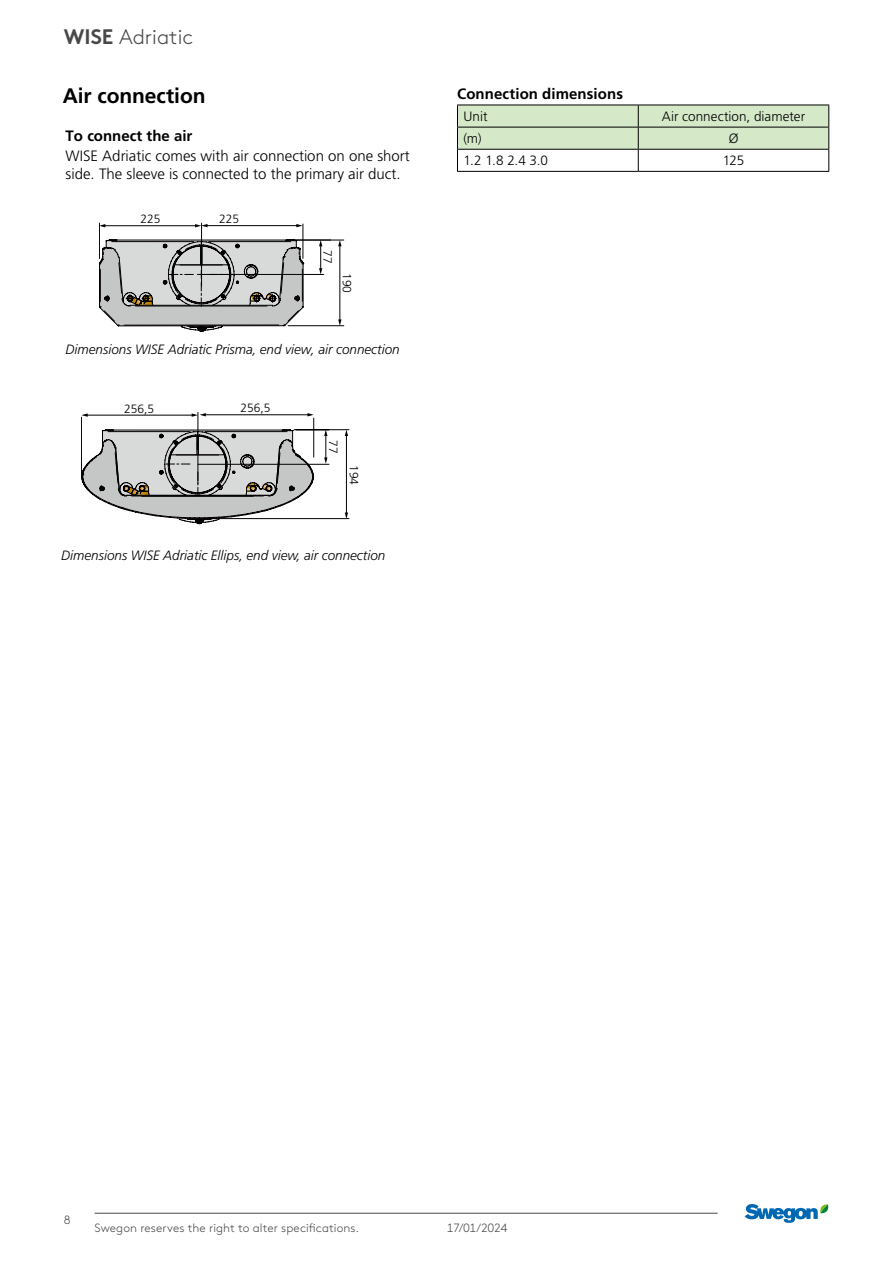
<style>
.page{position:relative;width:893px;height:1263px;background:#fff}
.page>*{position:absolute;margin:0;border:0;box-sizing:border-box;transform-origin:0 0}
.t1{font:700 21px "Frutiger LT Pro";letter-spacing:-.005em;color:#000}
.t2{font:300 21px "Swegon Brown";color:#474847}
.t3{font:300 15px/18px "Frutiger LT Pro";color:#000}
.t4{font:700 15px "Frutiger LT Pro";letter-spacing:.005em;color:#000}
.t5{font:italic 300 13.5px "Frutiger LT Pro";color:#000}
.t6{font:300 13.5px "Frutiger LT Pro";color:#000}
.t7{font:300 12px "Swegon Brown";letter-spacing:.005em;color:#474847}
.t8{font:300 12px "Frutiger LT Pro";color:#000}
.s1{font-weight:700}
</style>
<div class="page">
<hr style="left:95px;top:1213px;width:623px;height:1px;background:#474847">
<svg style="left:745px;top:1204px;width:84px;height:19px"></svg>
<hr style="left:201px;top:223px;width:1px;height:63px;background:#030000">
<hr style="left:206px;top:225px;width:91px;height:1px;background:#030000">
<svg style="left:296px;top:224px;width:7px;height:3px"></svg>
<hr style="left:205px;top:274px;width:119px;height:1px;background:#030000">
<svg style="left:319px;top:241px;width:3px;height:33px"></svg>
<hr style="left:290px;top:240px;width:54px;height:1px;background:#030000">
<hr style="left:288px;top:325px;width:56px;height:1px;background:#030000">
<hr style="left:340px;top:245px;width:1px;height:76px;background:#030000">
<svg style="left:338px;top:240px;width:4px;height:6px"></svg>
<svg style="left:338px;top:319px;width:4px;height:7px"></svg>
<svg style="left:99px;top:239px;width:205px;height:93px;background:#b3b4b3"></svg>
<hr style="left:303px;top:224px;width:1px;height:34px;background:#030000">
<hr style="left:99px;top:223px;width:1px;height:36px;background:#030000">
<hr style="left:104px;top:225px;width:92px;height:1px;background:#030000">
<svg style="left:195px;top:224px;width:12px;height:3px"></svg>
<svg style="left:99px;top:224px;width:6px;height:3px"></svg>
<hr style="left:198px;top:412px;width:1px;height:72px;background:#030000">
<hr style="left:313px;top:418px;width:1px;height:39px;background:#030000">
<hr style="left:81px;top:417px;width:1px;height:60px;background:#030000">
<hr style="left:87px;top:415px;width:106px;height:1px;background:#030000">
<svg style="left:81px;top:413px;width:7px;height:4px"></svg>
<hr style="left:205px;top:414px;width:104px;height:1px;background:#030000">
<svg style="left:307px;top:413px;width:7px;height:3px"></svg>
<svg style="left:192px;top:413px;width:14px;height:4px"></svg>
<hr style="left:198px;top:464px;width:131px;height:1px;background:#030000">
<hr style="left:212px;top:518px;width:137px;height:1px;background:#030000">
<svg style="left:324px;top:430px;width:3px;height:34px"></svg>
<hr style="left:346px;top:435px;width:1px;height:79px;background:#030000">
<svg style="left:345px;top:430px;width:3px;height:6px"></svg>
<svg style="left:345px;top:512px;width:3px;height:7px"></svg>
<hr style="left:294px;top:429px;width:55px;height:1px;background:#030000">
<svg style="left:81px;top:429px;width:233px;height:95px"></svg>
<svg style="left:457px;top:105px;width:372px;height:66px"></svg>
<hr style="left:457px;top:171px;width:181px;height:1px;background:#000">
<hr style="left:638px;top:171px;width:191px;height:1px;background:#000">
<h1 class="t2" style="left:64px;top:22px;width:131px"><span class="s1">WISE</span> Adriatic</h1>
<h1 class="t1" style="left:63px;top:83px;width:144px">Air connection</h1>
<p class="t4" style="left:66px;top:127px;width:128px">To connect the air</p>
<p class="t3" style="left:66px;top:147px;width:346px">WISE Adriatic comes with air connection on one short side. The sleeve is connected to the primary air duct.</p>
<p class="t8" style="left:140px;top:212px;width:22px">225</p>
<p class="t8" style="left:219px;top:212px;width:22px">225</p>
<p class="t8" style="left:334px;top:250px;width:15px;rotate:90deg">77</p>
<p class="t8" style="left:354px;top:273px;width:22px;rotate:90deg">190</p>
<p class="t5" style="left:66px;top:342px;width:336px">Dimensions WISE Adriatic Prisma, end view, air connection</p>
<p class="t8" style="left:124px;top:402px;width:32px">256,5</p>
<p class="t8" style="left:241px;top:401px;width:32px">256,5</p>
<p class="t8" style="left:340px;top:440px;width:15px;rotate:90deg">77</p>
<p class="t8" style="left:361px;top:465px;width:22px;rotate:90deg">194</p>
<p class="t5" style="left:61px;top:547px;width:326px">Dimensions WISE Adriatic Ellips, end view, air connection</p>
<p class="t4" style="left:457px;top:84px;width:167px">Connection dimensions</p>
<p class="t6" style="left:463px;top:109px;width:26px">Unit</p>
<p class="t6" style="left:662px;top:109px;width:145px">Air connection, diameter</p>
<p class="t6" style="left:463px;top:131px;width:20px">(m)</p>
<p class="t6" style="left:729px;top:131px;width:11px">Ø</p>
<p class="t6" style="left:463px;top:153px;width:86px">1.2 1.8 2.4 3.0</p>
<p class="t6" style="left:723px;top:153px;width:23px">125</p>
<p class="t7" style="left:64px;top:1211px;width:8px">8</p>
<p class="t7" style="left:95px;top:1219px;width:266px">Swegon reserves the right to alter specifications.</p>
<p class="t7" style="left:447px;top:1219px;width:62px">17/01/2024</p>
</div>
